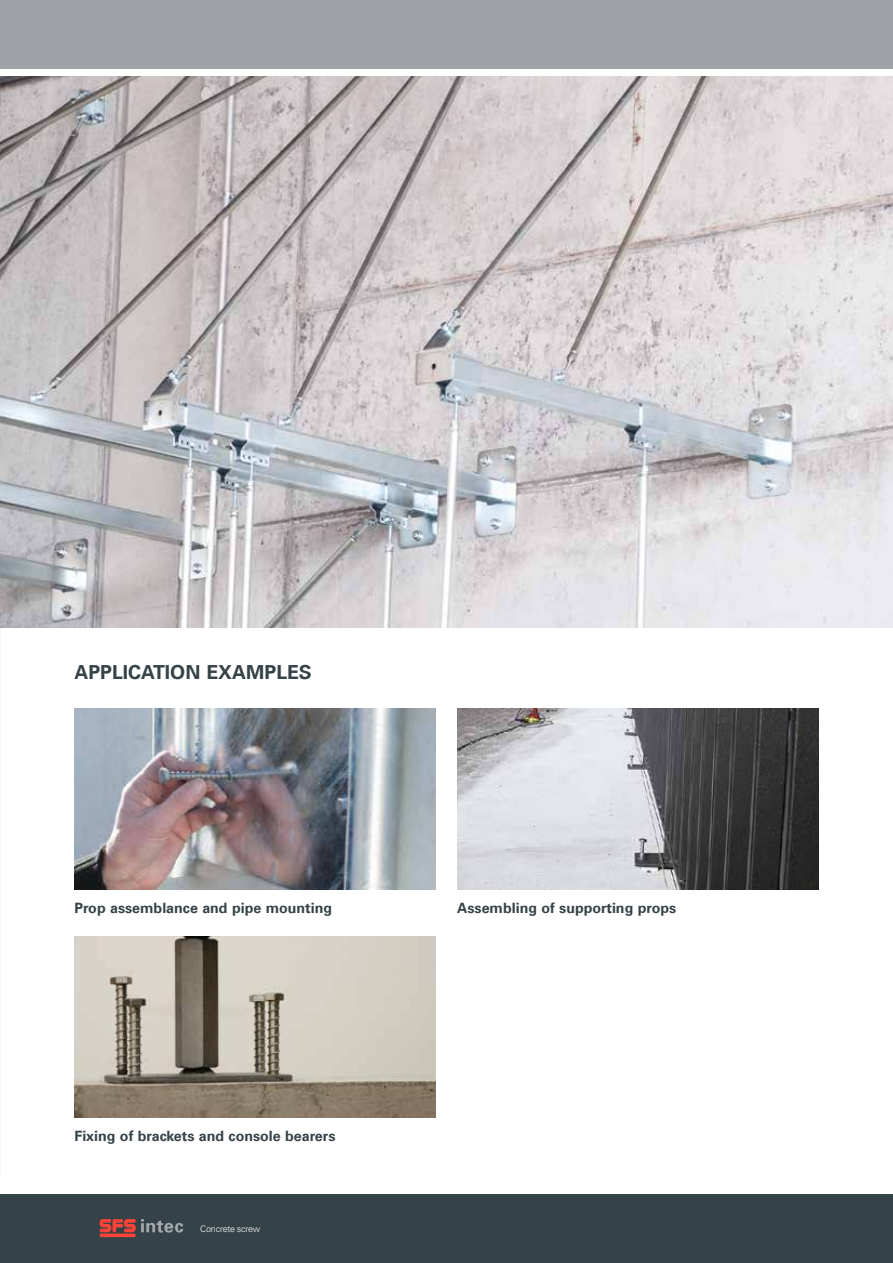
<style>
.page{position:relative;width:893px;height:1263px;background:#fff}
.page>*{position:absolute;margin:0;border:0;box-sizing:border-box;transform-origin:0 0}
.t1{font:700 19.35px "Univers";color:#354248}
.t2{font:700 14.25px "Univers";color:#354248}
.t3{font:300 9px "Univers LT Std";letter-spacing:-.02em;color:#fff}
</style>
<div class="page">
<div style="left:0;top:1195px;width:893px;height:68px;background:#354248"></div>
<div style="left:0;top:0;width:893px;height:68px;background:#9fa2a6"></div>
<svg style="left:100px;top:1233px;width:36px;height:4px"></svg>
<svg style="left:100px;top:1219px;width:83px;height:13px"></svg>
<img style="left:0;top:77px;width:893px;height:550px">
<img style="left:74px;top:708px;width:362px;height:181px">
<img style="left:74px;top:936px;width:362px;height:181px">
<img style="left:457px;top:708px;width:362px;height:181px">
<h1 class="t1" style="left:74px;top:661px;width:239px">APPLICATION EXAMPLES</h1>
<p class="t2" style="left:74px;top:899px;width:259px">Prop assemblance and pipe mounting</p>
<p class="t2" style="left:457px;top:899px;width:221px">Assembling of supporting props</p>
<p class="t2" style="left:74px;top:1128px;width:263px">Fixing of brackets and console bearers</p>
<p class="t3" style="left:200px;top:1223px;width:62px">Concrete screw</p>
</div>
